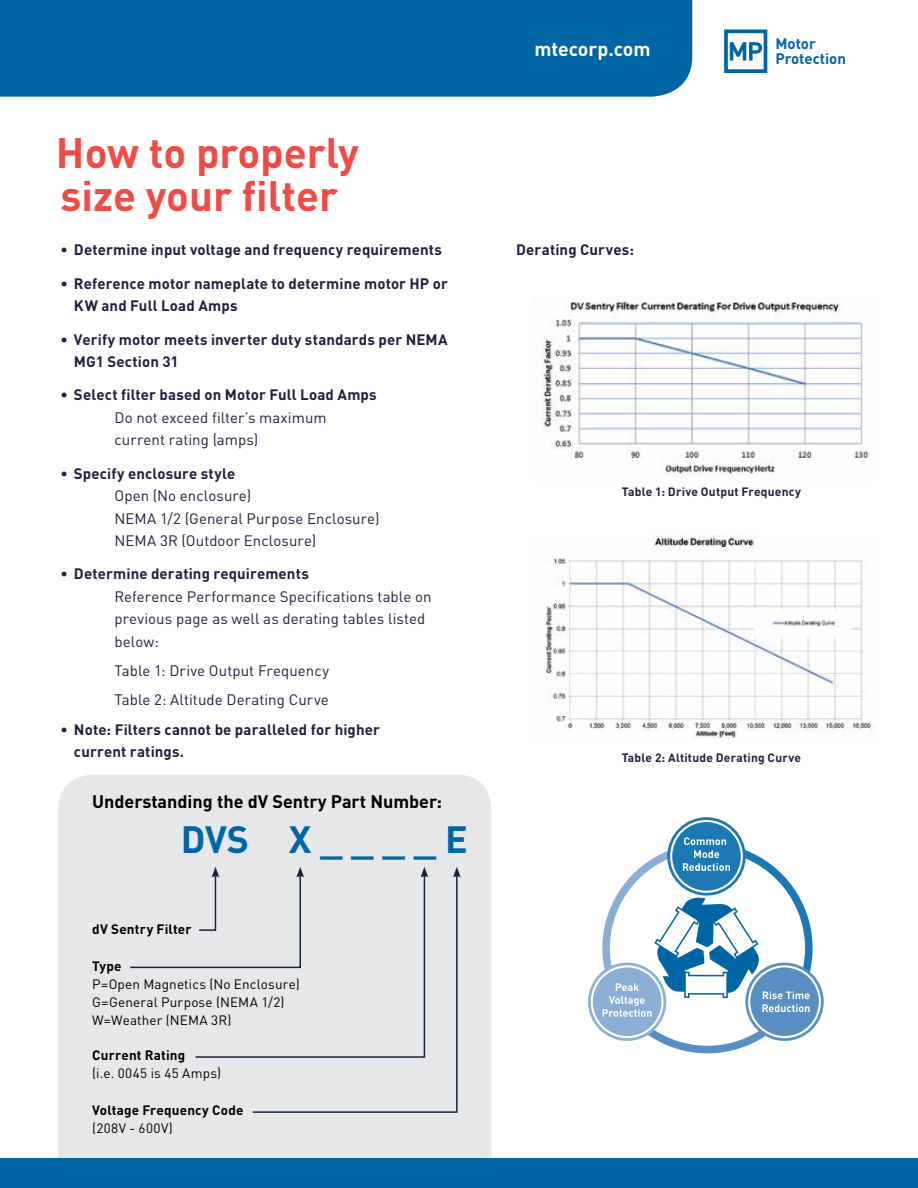
<style>
.page{position:relative;width:918px;height:1188px;background:#fff}
.page>*{position:absolute;margin:0;border:0;box-sizing:border-box;transform-origin:0 0}
.t1{font:700 42px/43.5px "DINOT";color:#f04b45}
.t2{font:700 37.5px "DINOT";color:#0065a4}
.t3{font:700 19.5px "DINOT";color:#fff}
.t4{font:700 18px "DINOT";color:#000}
.t5{font:700 15px/22.5px "DINOT";letter-spacing:.01em;color:#1e213e}
.t6{font:15px/22.5px "DINOT";letter-spacing:.005em;color:#1e213e}
.t7{font:700 15px/15px "DINOT";color:#0065a4}
.t8{font:13.5px/18px "DINOT";letter-spacing:.015em;color:#000}
.t9{font:700 13.5px "DINOT";letter-spacing:.01em;color:#000}
.t10{font:13.5px "DINOT";letter-spacing:.035em;color:#000}
.t11{font:700 12px "DINOT";letter-spacing:.02em;color:#1e213e}
</style>
<div class="page">
<svg style="left:647px;top:1029px;width:120px;height:24px"></svg>
<div style="left:672px;top:822px;width:69px;height:69px;background:#1c78b3;border-radius:50%"></div>
<div style="left:593px;top:967px;width:68px;height:69px;background:#8cadd4;border-radius:50%"></div>
<div style="left:588px;top:963px;width:78px;height:78px;border:3px solid #8cb0d6;border-radius:50%"></div>
<div style="left:750px;top:967px;width:69px;height:69px;background:#598fc2;border-radius:50%"></div>
<div style="left:745px;top:963px;width:79px;height:78px;border:3px solid #598fc2;border-radius:50%"></div>
<svg style="left:602px;top:837px;width:211px;height:180px"></svg>
<div style="left:58px;top:775px;width:433px;height:384px;background:#e6e7e8"></div>
<div style="left:0;top:1159px;width:918px;height:29px;background:#0065a4"></div>
<div style="left:0;top:0;width:692px;height:97px;background:#0065a4"></div>
<div style="left:0;top:1158px;width:14px;height:30px;background:#0065a4"></div>
<div style="left:251px;top:873px;width:207px;height:241px;background:#e6e7e8"></div>
<svg style="left:453px;top:867px;width:8px;height:10px"></svg>
<div style="left:129px;top:867px;width:299px;height:192px;background:#e6e7e8"></div>
<img style="left:541px;top:301px;width:328px;height:174px">
<img style="left:546px;top:535px;width:329px;height:205px">
<div style="left:724px;top:29px;width:43px;height:44px;border:4px solid #0065a4"></div>
<svg style="left:730px;top:42px;width:32px;height:19px"></svg>
<h1 class="t1" style="left:56px;top:130px;width:305px">How to properly size your filter</h1>
<p class="t5" style="left:60px;top:238px;width:383px">• Determine input voltage and frequency requirements</p>
<p class="t5" style="left:74px;top:272px;width:375px;text-indent:-14px">• Reference motor nameplate to determine motor HP or<br>KW and Full Load Amps</p>
<p class="t5" style="left:74px;top:327px;width:375px;text-indent:-14px">• Verify motor meets inverter duty standards per NEMA<br>MG1 Section 31</p>
<p class="t5" style="left:60px;top:383px;width:318px">• Select filter based on Motor Full Load Amps</p>
<p class="t6" style="left:114px;top:406px;width:214px">Do not exceed filter’s maximum current rating (amps)</p>
<p class="t5" style="left:60px;top:462px;width:176px">• Specify enclosure style</p>
<p class="t6" style="left:114px;top:484px;width:267px">Open (No enclosure)<br>NEMA 1/2 (General Purpose Enclosure)<br>NEMA 3R (Outdoor Enclosure)</p>
<p class="t5" style="left:60px;top:562px;width:250px">• Determine derating requirements</p>
<p class="t6" style="left:114px;top:585px;width:319px">Reference Performance Specifications table on previous page as well as derating tables listed below:</p>
<p class="t6" style="left:114px;top:656px;width:216px;line-height:29.2px">Table 1: Drive Output Frequency<br>Table 2: Altitude Derating Curve</p>
<p class="t5" style="left:74px;top:718px;width:307px;text-indent:-14px">• Note: Filters cannot be paralleled for higher current ratings.</p>
<p class="t4" style="left:92px;top:790px;width:351px">Understanding the dV Sentry Part Number:</p>
<h2 class="t2" style="left:181px;top:815px;width:289px">DVS X _ _ _ _ E</h2>
<p class="t9" style="left:92px;top:920px;width:101px">dV Sentry Filter</p>
<p class="t9" style="left:92px;top:957px;width:31px">Type</p>
<p class="t8" style="left:92px;top:975px;width:209px">P=Open Magnetics (No Enclosure)<br>G=General Purpose (NEMA 1/2)<br>W=Weather (NEMA 3R)</p>
<p class="t9" style="left:92px;top:1047px;width:95px">Current Rating</p>
<p class="t10" style="left:92px;top:1065px;width:130px">(i.e. 0045 is 45 Amps)</p>
<p class="t9" style="left:92px;top:1102px;width:153px">Voltage Frequency Code</p>
<p class="t8" style="left:92px;top:1119px;width:82px">(208V - 600V)</p>
<h3 class="t3" style="left:534px;top:36px;width:118px">mtecorp.com</h3>
<p class="t5" style="left:516px;top:238px;width:119px">Derating Curves:</p>
<p class="t7" style="left:775px;top:36px;width:72px">Motor<br>Protection</p>
<p class="t11" style="left:622px;top:484px;width:181px">Table 1: Drive Output Frequency</p>
<p class="t11" style="left:622px;top:749px;width:181px">Table 2: Altitude Derating Curve</p>
</div>
